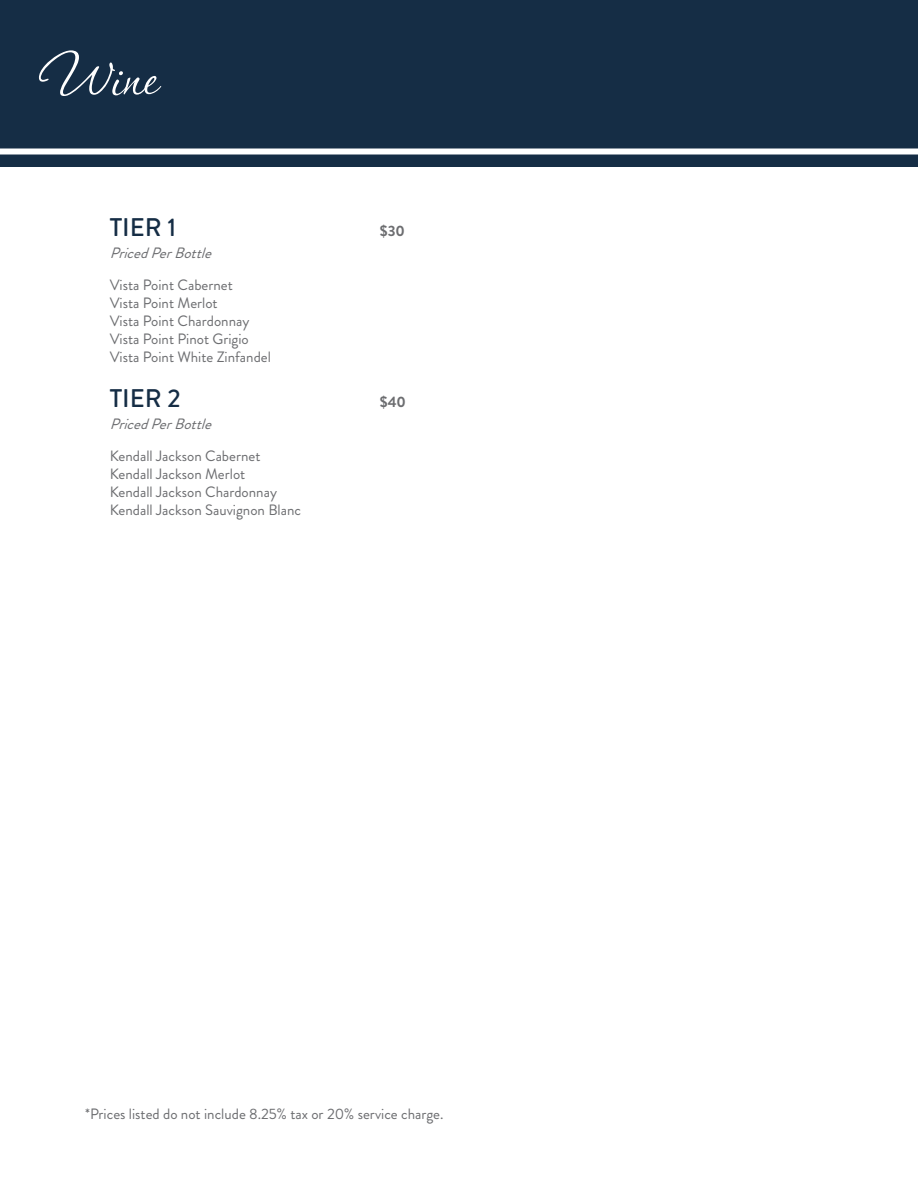
<style>
.page{position:relative;width:918px;height:1188px;background:#fff}
.page>*{position:absolute;margin:0;border:0;box-sizing:border-box;transform-origin:0 0}
.t1{font:70.5px "Corinthia";color:#fff}
.t2{font:500 25.5px "Brandon Grotesque";color:#152d45}
.t3{font:15px "Brandon Grotesque";color:#6c6d70}
.t4{font:italic 15px "Brandon Grotesque";color:#6c6d70}
.t5{font:700 15px "Brandon Grotesque";color:#6c6d70}
</style>
<div class="page">
<div style="left:0;top:0;width:918px;height:166px;background:#152d45"></div>
<div style="left:0;top:148px;width:918px;height:6px;background:#fff"></div>
<p class="t1" style="left:39px;top:41px;width:119px">Wine</p>
<p class="t2" style="left:110px;top:209px;width:68px">TIER 1</p>
<p class="t5" style="left:380px;top:220px;width:27px">$30</p>
<p class="t4" style="left:110px;top:243px;width:109px">PricedPerBottle</p>
<p class="t3" style="left:110px;top:274px;width:125px">Vista Point Cabernet</p>
<p class="t3" style="left:110px;top:292px;width:109px">Vista Point Merlot</p>
<p class="t3" style="left:110px;top:310px;width:141px">Vista Point Chardonnay</p>
<p class="t3" style="left:110px;top:328px;width:141px">Vista Point Pinot Grigio</p>
<p class="t3" style="left:110px;top:346px;width:163px">Vista Point White Zinfandel</p>
<p class="t2" style="left:110px;top:380px;width:72px">TIER 2</p>
<p class="t5" style="left:380px;top:391px;width:28px">$40</p>
<p class="t4" style="left:110px;top:414px;width:109px">PricedPerBottle</p>
<p class="t3" style="left:110px;top:445px;width:152px">Kendall Jackson Cabernet</p>
<p class="t3" style="left:110px;top:463px;width:137px">Kendall Jackson Merlot</p>
<p class="t3" style="left:110px;top:481px;width:169px">Kendall Jackson Chardonnay</p>
<p class="t3" style="left:110px;top:499px;width:193px">Kendall Jackson Sauvignon Blanc</p>
<p class="t3" style="left:85px;top:1104px;width:360px">*Prices listed do not include 8.25% tax or 20% service charge.</p>
</div>
